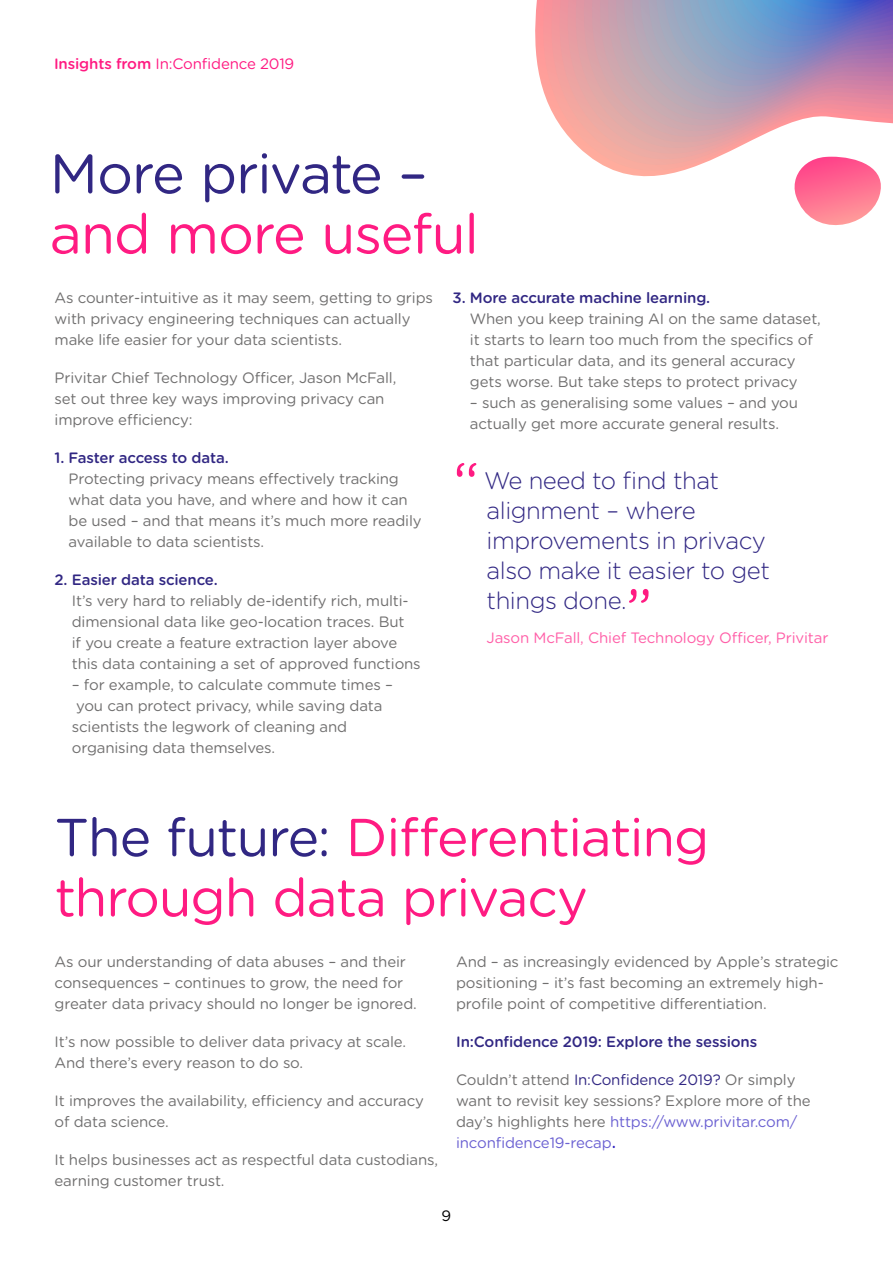
<style>
.page{position:relative;width:893px;height:1263px;background:#fff}
.page>*{position:absolute;margin:0;border:0;box-sizing:border-box;transform-origin:0 0}
.t1{font:60px "Gotham Rounded";color:#ff1b82}
.t2{font:55.5px "Gotham Rounded";letter-spacing:-.02em;color:#ff1b82}
.t3{font:55.5px "Gotham Rounded";letter-spacing:-.03em;color:#312783}
.t4{font:53.25px/60.2px "Gotham Rounded";letter-spacing:-.025em;color:#ff1b82}
.t5{font:300 24px/30px "Gotham Rounded";letter-spacing:-.02em;color:#312783}
.t6{font:15px/21px "Gotham Rounded";letter-spacing:-.01em;color:#706f6f}
.t7{font:500 15px "Gotham Rounded";letter-spacing:-.01em;color:#312783}
.t8{font:15px "Gotham Rounded";letter-spacing:-.01em;color:#ff5fa8}
.t9{font:15px "Gotham Rounded";letter-spacing:-.01em;color:#ff1b82}
.t10{font:15px "Gotham Rounded";color:#000}
.s1{font-weight:500}
.s2{color:#312783}
.s3{color:#6b61d2}
.s4{font-size:20.25px;color:#2c1ebe}
</style>
<div class="page">
<svg style="left:535px;top:0;width:5px;height:78px"></svg>
<svg style="left:540px;top:0;width:8px;height:103px"></svg>
<svg style="left:548px;top:0;width:9px;height:121px"></svg>
<svg style="left:557px;top:0;width:115px;height:177px"></svg>
<svg style="left:565px;top:0;width:128px;height:173px"></svg>
<svg style="left:573px;top:0;width:138px;height:167px"></svg>
<svg style="left:582px;top:0;width:256px;height:160px"></svg>
<svg style="left:590px;top:0;width:248px;height:154px"></svg>
<svg style="left:599px;top:0;width:294px;height:148px;background:#b3a0bc"></svg>
<svg style="left:794px;top:157px;width:87px;height:68px"></svg>
<p class="t9" style="left:54px;top:54px;width:242px"><span class="s1">Insights from</span> In:Confidence 2019</p>
<h2 class="t3" style="left:50px;top:135px;width:379px">More private –</h2>
<h2 class="t2" style="left:50px;top:196px;width:431px">and more useful</h2>
<p class="t6" style="left:55px;top:286px;width:380px">As counter-intuitive as it may seem, getting to grips with privacy engineering techniques can actually make life easier for your data scientists.</p>
<p class="t6" style="left:55px;top:366px;width:343px">Privitar Chief Technology Officer, Jason McFall, set out three key ways improving privacy can improve efficiency:</p>
<p class="t7" style="left:55px;top:447px;width:176px">1. Faster access to data.</p>
<p class="t6" style="left:69px;top:467px;width:355px">Protecting privacy means effectively tracking what data you have, and where and how it can be used – and that means it’s much more readily available to data scientists.</p>
<p class="t7" style="left:55px;top:569px;width:165px">2. Easier data science.</p>
<p class="t6" style="left:72px;top:589px;width:350px">It’s very hard to reliably de-identify rich, multi&shy;dimensional data like geo-location traces. But<br>if you create a feature extraction layer above this data containing a set of approved functions</p>
<p class="t6" style="left:72px;top:673px;width:323px">– for example, to calculate commute times – you can protect privacy, while saving data scientists the legwork of cleaning and organising data themselves.</p>
<p class="t7" style="left:453px;top:287px;width:259px">3. More accurate machine learning.</p>
<p class="t6" style="left:470px;top:307px;width:352px">When you keep training AI on the same dataset, it starts to learn too much from the specifics of that particular data, and its general accuracy gets worse. But take steps to protect privacy</p>
<p class="t6" style="left:470px;top:391px;width:330px">– such as generalising some values – and you actually get more accurate general results.</p>
<h1 class="t1" style="left:453px;top:443px;width:28px">“</h1>
<h3 class="t5" style="left:484px;top:464px;width:287px">We need to find that alignment – where improvements in privacy also make it easier to get things done.</h3>
<p class="t8" style="left:487px;top:627px;width:343px">Jason McFall, Chief Technology Officer, Privitar</p>
<h1 class="t1" style="left:626px;top:569px;width:28px">”</h1>
<h3 class="t4" style="left:55px;top:805px;width:656px"><span class="s2">The future:</span> Differentiating through data privacy</h3>
<p class="t6" style="left:55px;top:950px;width:364px">As our understanding of data abuses – and their consequences – continues to grow, the need for greater data privacy should no longer be ignored.</p>
<p class="t6" style="left:55px;top:1030px;width:353px">It’s now possible to deliver data privacy at scale.<br>And there’s every reason to do so.</p>
<p class="t6" style="left:55px;top:1089px;width:371px">It improves the availability, efficiency and accuracy of data science.</p>
<p class="t6" style="left:55px;top:1148px;width:385px">It helps businesses act as respectful data custodians, earning customer trust.</p>
<p class="t6" style="left:456px;top:950px;width:384px">And – as increasingly evidenced by Apple’s strategic positioning – it’s fast becoming an extremely high&shy;profile point of competitive differentiation.</p>
<p class="t7" style="left:456px;top:1031px;width:303px">In:Confidence 2019: Explore the sessions</p>
<p class="t6" style="left:456px;top:1068px;width:356px">Couldn’t attend <span class="s2">In:Confidence 2019?</span> Or simply want to revisit key sessions? Explore more of the day’s highlights here <span class="s3">https://www.privitar.com/ inconfidence19-recap</span><span class="s4">.</span></p>
<p class="t10" style="left:442px;top:1205px;width:11px">9</p>
</div>
